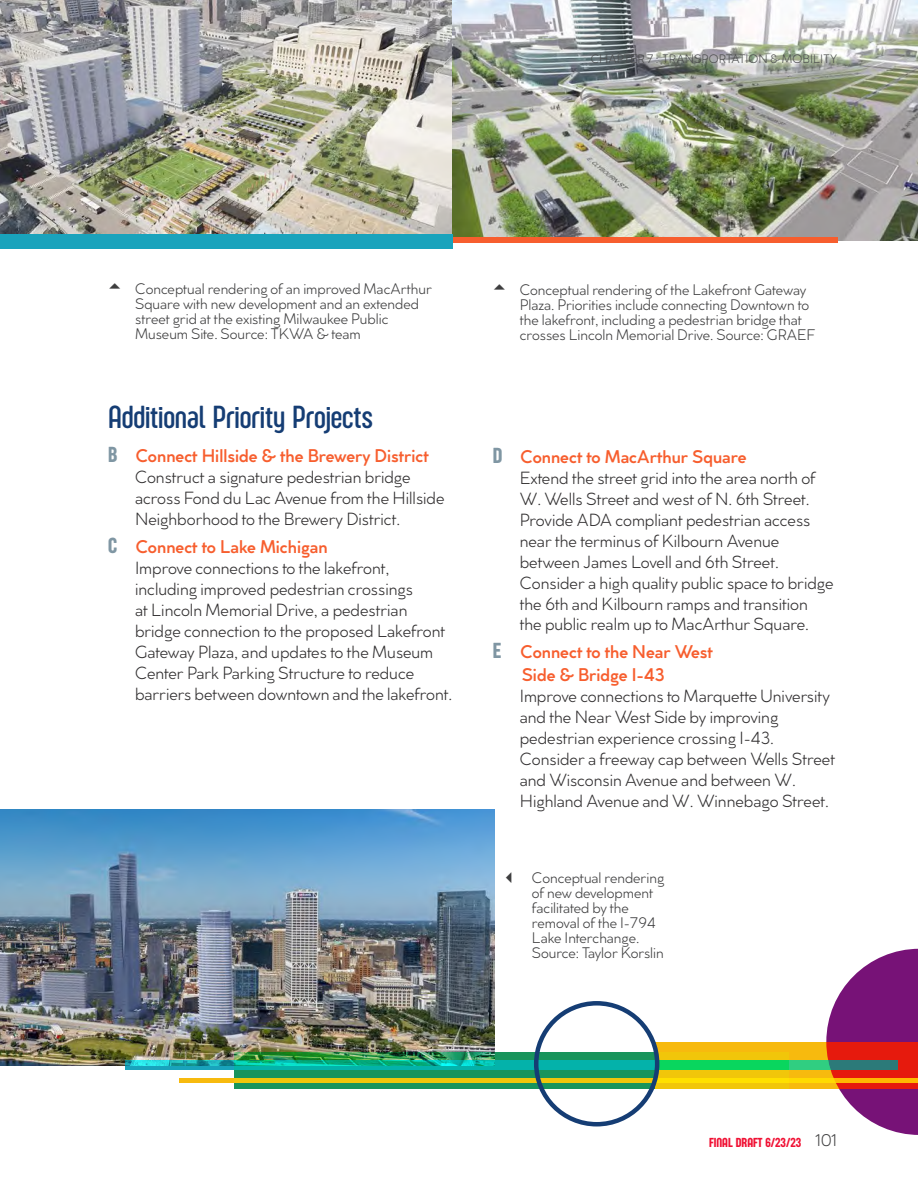
<style>
.page{position:relative;width:918px;height:1188px;background:#fff}
.page>*{position:absolute;margin:0;border:0;box-sizing:border-box;transform-origin:0 0}
.Header_-_level_1{font:300 33px "Sugo Pro Display";color:#153d74}
.RG_List_Lettered_Int{font:500 18px/22.5px "Cocogoose Classic";color:#f75e2e}
.Big_Idea_Body_Text{font:300 17.25px/21px "Cocogoose Classic";color:#312f30}
.t1{font:300 15px/15px "Cocogoose Classic";color:#3e3e3f}
.t2{font:13.5px "Sugo Pro Display";color:#f01134}
.t3{font:300 12px "Cocogoose Classic";letter-spacing:.005em;color:#4b4c4d}
.s1{font-family:"Sugo Pro Display";font-weight:400;font-size:22.5px;color:#7f96a3}
.s2{font-family:"Cocogoose Classic";font-weight:300;font-size:16.5px;color:#3e3e3f}
</style>
<div class="page">
<img style="left:0;top:809px;width:495px;height:256px">
<svg style="left:826px;top:949px;width:92px;height:186px"></svg>
<svg style="left:125px;top:1061px;width:109px;height:9px"></svg>
<div style="left:179px;top:1078px;width:739px;height:5px;background:#f7ba0e"></div>
<svg style="left:655px;top:1042px;width:263px;height:46px;background:#d2751d"></svg>
<svg style="left:234px;top:1052px;width:555px;height:36px;background:#53ad52"></svg>
<div style="left:534px;top:1001px;width:125px;height:125px;border:4px solid #153d74;border-radius:50%"></div>
<img style="left:0;top:0;width:918px;height:240px">
<div style="left:108px;top:237px;width:730px;height:6px;background:#f75e2e"></div>
<div style="left:0;top:235px;width:453px;height:14px;background:#19a3bc"></div>
<div style="left:594px;top:57px;width:260px;height:25px;background:#231f20;opacity:.75"></div>
<div style="left:583px;top:45px;width:263px;height:27px;background:#fff;opacity:.75"></div>
<p class="t3" style="left:591px;top:50px;width:248px">CHAPTER 7 : TRANSPORTATION &amp; MOBILITY</p>
<p class="t1" style="left:135px;top:281px;width:298px">Conceptual rendering of an improved MacArthur Square with new development and an extended street grid at the existing Milwaukee Public Museum Site. Source: TKWA &amp; team</p>
<p class="Header_-_level_1" style="left:108px;top:398px;width:266px">Additional Priority Projects</p>
<p class="RG_List_Lettered_Int" style="left:108px;top:443px;width:322px"><span class="s1">B</span> Connect Hillside &amp; the Brewery District</p>
<p class="Big_Idea_Body_Text" style="left:135px;top:466px;width:311px">Construct a signature pedestrian bridge across Fond du Lac Avenue from the Hillside<br>Neighborhood to the Brewery District.</p>
<p class="RG_List_Lettered_Int" style="left:108px;top:534px;width:221px"><span class="s1">C</span> Connect to Lake Michigan</p>
<p class="Big_Idea_Body_Text" style="left:135px;top:557px;width:319px">Improve connections to the lakefront, including improved pedestrian crossings<br>at Lincoln Memorial Drive, a pedestrian bridge connection to the proposed Lakefront Gateway Plaza, and updates to the Museum Center Park Parking Structure to reduce barriers between downtown and the lakefront.</p>
<p class="t1" style="left:520px;top:281px;width:297px">Conceptual rendering of the Lakefront Gateway Plaza. Priorities include connecting Downtown to the lakefront, including a pedestrian bridge that crosses Lincoln Memorial Drive. Source: GRAEF</p>
<p class="RG_List_Lettered_Int" style="left:493px;top:444px;width:255px"><span class="s1">D</span> Connect to MacArthur Square</p>
<p class="Big_Idea_Body_Text" style="left:520px;top:466px;width:315px">Extend the street grid into the area north of W. Wells Street and west of N. 6th Street.<br>Provide ADA compliant pedestrian access near the terminus of Kilbourn Avenue between James Lovell and 6th Street.<br>Consider a high quality public space to bridge the 6th and Kilbourn ramps and transition the public realm up to MacArthur Square.</p>
<p class="RG_List_Lettered_Int" style="left:522px;top:640px;width:193px;text-indent:-29px"><span class="s1">E</span> Connect to the Near West<br>Side &amp; Bridge I-43</p>
<p class="Big_Idea_Body_Text" style="left:520px;top:685px;width:317px">Improve connections to Marquette University and the Near West Side by improving pedestrian experience crossing I-43.<br>Consider a freeway cap between Wells Street and Wisconsin Avenue and between W.<br>Highland Avenue and W. Winnebago Street.</p>
<p class="t1" style="left:532px;top:870px;width:134px">Conceptual rendering of new development facilitated by the removal of the I-794<br>Lake Interchange.<br>Source: Taylor Korslin</p>
<p class="t2" style="left:709px;top:1135px;width:129px">FINAL DRAFT 6/23/23 <span class="s2">101</span></p>
</div>
